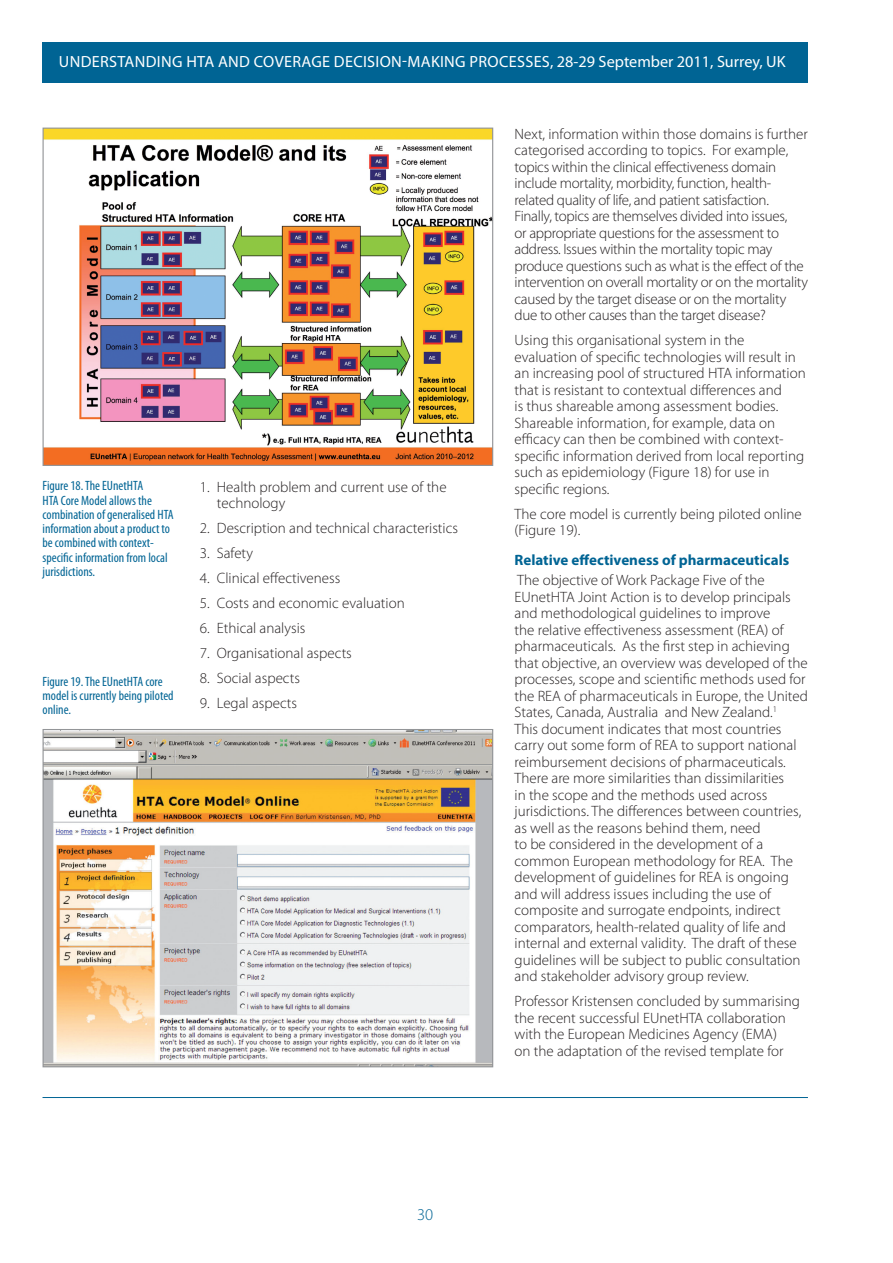
<style>
.page{position:relative;width:893px;height:1263px;background:#fff}
.page>*{position:absolute;margin:0;border:0;box-sizing:border-box;transform-origin:0 0}
.t1{font:300 16.5px "Myriad Pro";color:#006494}
.t2{font:16.2px "Myriad Pro";letter-spacing:.02em;color:#fff}
.t3{font:300 15px/16.5px "Myriad Pro";color:#231f20}
.t4{font:300 15px/16.5px "Myriad Pro";letter-spacing:-.02em;color:#231f20}
.t5{font:700 15px "Myriad Pro";color:#006494}
.t6{font:condensed 13.5px/14.2px "Myriad Pro";color:#006494}
</style>
<div class="page">
<div style="left:43px;top:43px;width:765px;height:40px;background:#006494"></div>
<hr style="left:43px;top:1097px;width:765px;height:1px;background:#006494">
<img style="left:45px;top:130px;width:446px;height:334px">
<div style="left:43px;top:128px;width:450px;height:338px;border:1px solid #939598"></div>
<img style="left:45px;top:731px;width:446px;height:334px">
<div style="left:43px;top:729px;width:450px;height:338px;border:1px solid #939598"></div>
<p class="t2" style="left:59px;top:52px;width:138px">UNDERSTANDING HTA</p>
<p class="t2" style="left:218px;top:52px;width:569px">AND COVERAGE DECISION-MAKING PROCESS ES, 28-29 SEPTEMBER 2011, SURREY, UK</p>
<p class="t6" style="left:43px;top:479px;width:133px">Figure 18. The EUnetHTA<br>HTA Core Model allows the combination of generalised HTA information about a product to be combined with context&shy;specific information from local jurisdictions.</p>
<p class="t6" style="left:43px;top:674px;width:133px">Figure 19. The EUnetHTA core model is currently being piloted online.</p>
<p class="t3" style="left:217px;top:478px;width:231px;text-indent:-17px">1. Health problem and current use of the technology</p>
<p class="t3" style="left:200px;top:520px;width:260px">2. Description and technical characteristics</p>
<p class="t3" style="left:200px;top:545px;width:55px">3. Safety</p>
<p class="t3" style="left:200px;top:570px;width:142px">4. Clinical effectiveness</p>
<p class="t3" style="left:200px;top:595px;width:206px">5. Costs and economic evaluation</p>
<p class="t3" style="left:200px;top:620px;width:107px">6. Ethical analysis</p>
<p class="t3" style="left:200px;top:645px;width:154px">7. Organisational aspects</p>
<p class="t3" style="left:200px;top:670px;width:102px">8. Social aspects</p>
<p class="t3" style="left:200px;top:695px;width:99px">9. Legal aspects</p>
<p class="t4" style="left:514px;top:125px;width:295px">Next, information within those domains is further categorised according to topics. For example, topics within the clinical effectiveness domain include mortality, morbidity, function, health&shy;related quality of life, and patient satisfaction.<br>Finally, topics are themselves divided into issues,<br>or appropriate questions for the assessment to address. Issues within the mortality topic may produce questions such as what is the effect of the intervention on overall mortality or on the mortality caused by the target disease or on the mortality due to other causes than the target disease?</p>
<p class="t3" style="left:514px;top:332px;width:283px">Using this organisational system in the evaluation of specific technologies will result in an increasing pool of structured HTA</p>
<p class="t3" style="left:514px;top:365px;width:293px;text-indent:221px">information that is resistant to contextual differences and<br>is thus shareable among assessment bodies.<br>Shareable information, for example, data on efficacy can then be combined with context&shy;specific information derived from local reporting such as epidemiology (Figure 18) for use in specific regions.</p>
<p class="t3" style="left:514px;top:505px;width:289px">The core model is currently being piloted online (Figure 19).</p>
<p class="t5" style="left:514px;top:550px;width:276px">Relative effectiveness of pharmaceuticals</p>
<p class="t3" style="left:514px;top:572px;width:252px">The objective of Work Package Five of the<br>EUnetHTA</p>
<p class="t3" style="left:514px;top:588px;width:295px;text-indent:64px">Joint Action is to develop principals and methodological guidelines to improve<br>the relative effectiveness assessment (REA) of pharmaceuticals. As the first step in achieving that objective, an overview was developed of the processes, scope and scientific methods used for the REA</p>
<p class="t3" style="left:514px;top:687px;width:295px;text-indent:50px">of pharmaceuticals in Europe, the United States, Canada, Australia and New Zealand.<sup>1<br></sup>This document indicates that most countries carry out some form of REA</p>
<p class="t3" style="left:514px;top:737px;width:288px;text-indent:167px">to support national reimbursement decisions of pharmaceuticals.<br>There are more similarities than dissimilarities<br>in the scope and the methods used across jurisdictions. The differences between countries, as well as the reasons behind them, need<br>to be considered in the development of a common European methodology for REA. The development of guidelines for REA</p>
<p class="t3" style="left:514px;top:869px;width:288px;text-indent:211px">is ongoing and will address issues including the use of composite and surrogate endpoints, indirect comparators, health-related quality of life and internal and external validity. The draft of these guidelines will be subject to public consultation and stakeholder advisory group review.</p>
<p class="t3" style="left:514px;top:993px;width:287px">Professor Kristensen concluded by summarising the recent successful EUnetHTA</p>
<p class="t3" style="left:514px;top:1009px;width:273px;text-indent:192px">collaboration with the European Medicines Agency (EMA) on the adaptation of the revised template for</p>
<p class="t1" style="left:417px;top:1205px;width:18px">30</p>
</div>
